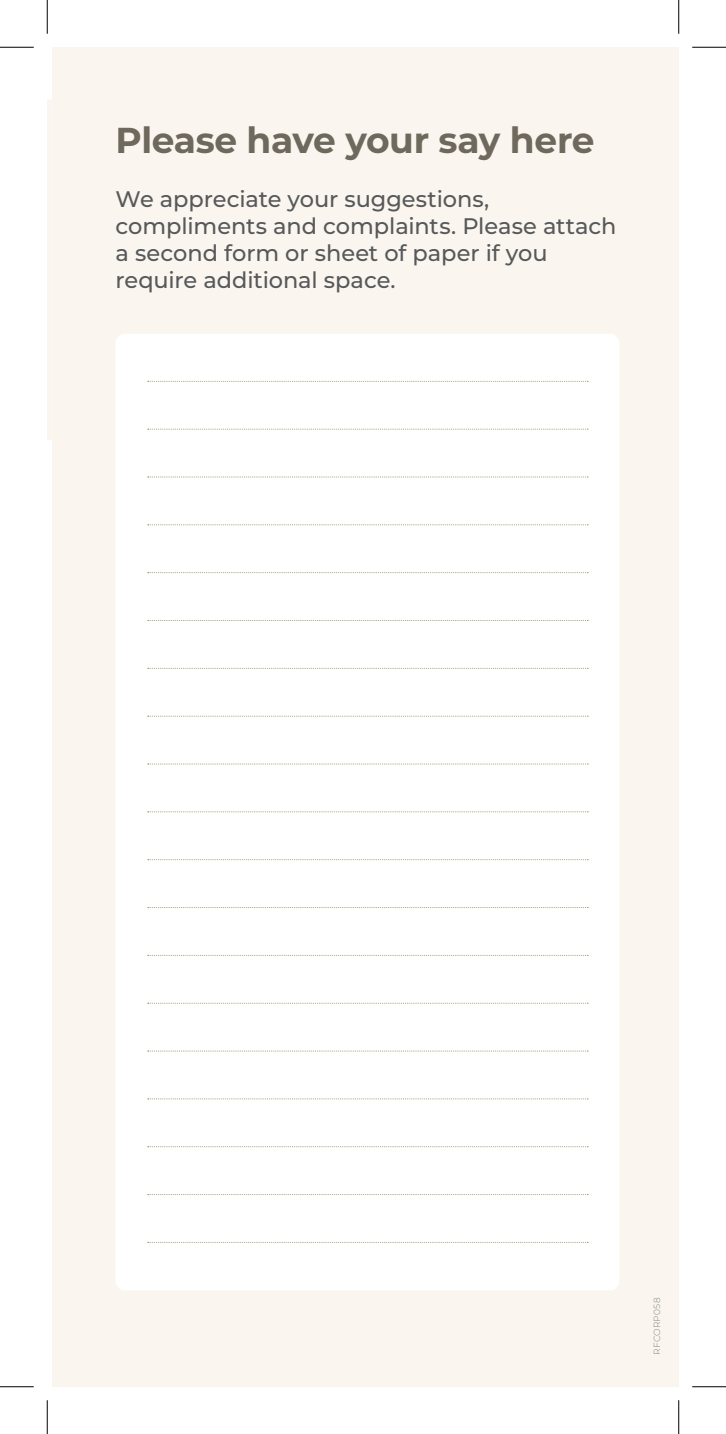
<style>
.page{position:relative;width:726px;height:1434px;background:#fff}
.page>*{position:absolute;margin:0;border:0;box-sizing:border-box;transform-origin:0 0}
.t1{font:700 36px "Montserrat";letter-spacing:-.01em;color:#6e685d}
.t2{font:500 22.5px/27px "Montserrat";letter-spacing:-.005em;color:#57585a}
.t3{font:300 9px "Montserrat";letter-spacing:.02em;color:#808285}
</style>
<div class="page">
<div style="left:47px;top:100px;width:5px;height:340px;background:#faf6ef"></div>
<div style="left:52px;top:47px;width:627px;height:1340px;background:#faf6ef"></div>
<div style="left:116px;top:334px;width:503px;height:956px;background:#fff;border-radius:10px"></div>
<svg style="left:148px;top:381px;width:440px;height:1px"></svg>
<svg style="left:148px;top:429px;width:440px;height:1px"></svg>
<svg style="left:148px;top:477px;width:440px;height:1px"></svg>
<svg style="left:148px;top:524px;width:440px;height:1px"></svg>
<svg style="left:148px;top:572px;width:440px;height:1px"></svg>
<svg style="left:148px;top:620px;width:440px;height:1px"></svg>
<svg style="left:148px;top:668px;width:440px;height:1px"></svg>
<svg style="left:148px;top:716px;width:440px;height:1px"></svg>
<svg style="left:148px;top:764px;width:440px;height:1px"></svg>
<svg style="left:148px;top:811px;width:440px;height:1px"></svg>
<svg style="left:148px;top:859px;width:440px;height:1px"></svg>
<svg style="left:148px;top:907px;width:440px;height:1px"></svg>
<svg style="left:148px;top:955px;width:440px;height:1px"></svg>
<svg style="left:148px;top:1003px;width:440px;height:1px"></svg>
<svg style="left:148px;top:1051px;width:440px;height:1px"></svg>
<svg style="left:148px;top:1098px;width:440px;height:1px"></svg>
<svg style="left:148px;top:1146px;width:440px;height:1px"></svg>
<svg style="left:148px;top:1194px;width:440px;height:1px"></svg>
<svg style="left:148px;top:1242px;width:440px;height:1px"></svg>
<hr style="left:0;top:47px;width:34px;height:1px;background:#000">
<hr style="left:692px;top:47px;width:34px;height:1px;background:#000">
<hr style="left:0;top:1386px;width:34px;height:1px;background:#000">
<hr style="left:692px;top:1386px;width:34px;height:1px;background:#000">
<hr style="left:47px;top:0;width:1px;height:34px;background:#000">
<hr style="left:47px;top:1400px;width:1px;height:34px;background:#000">
<hr style="left:678px;top:0;width:1px;height:34px;background:#000">
<hr style="left:678px;top:1400px;width:1px;height:34px;background:#000">
<p class="t1" style="left:116px;top:115px;width:480px">Please have your say here</p>
<p class="t2" style="left:116px;top:185px;width:502px">We appreciate your suggestions, compliments and complaints. Please attach a second form or sheet of paper if you require additional space.</p>
<p class="t3" style="left:651px;top:1355px;width:59px;rotate:-90deg">RFCORP058</p>
</div>
